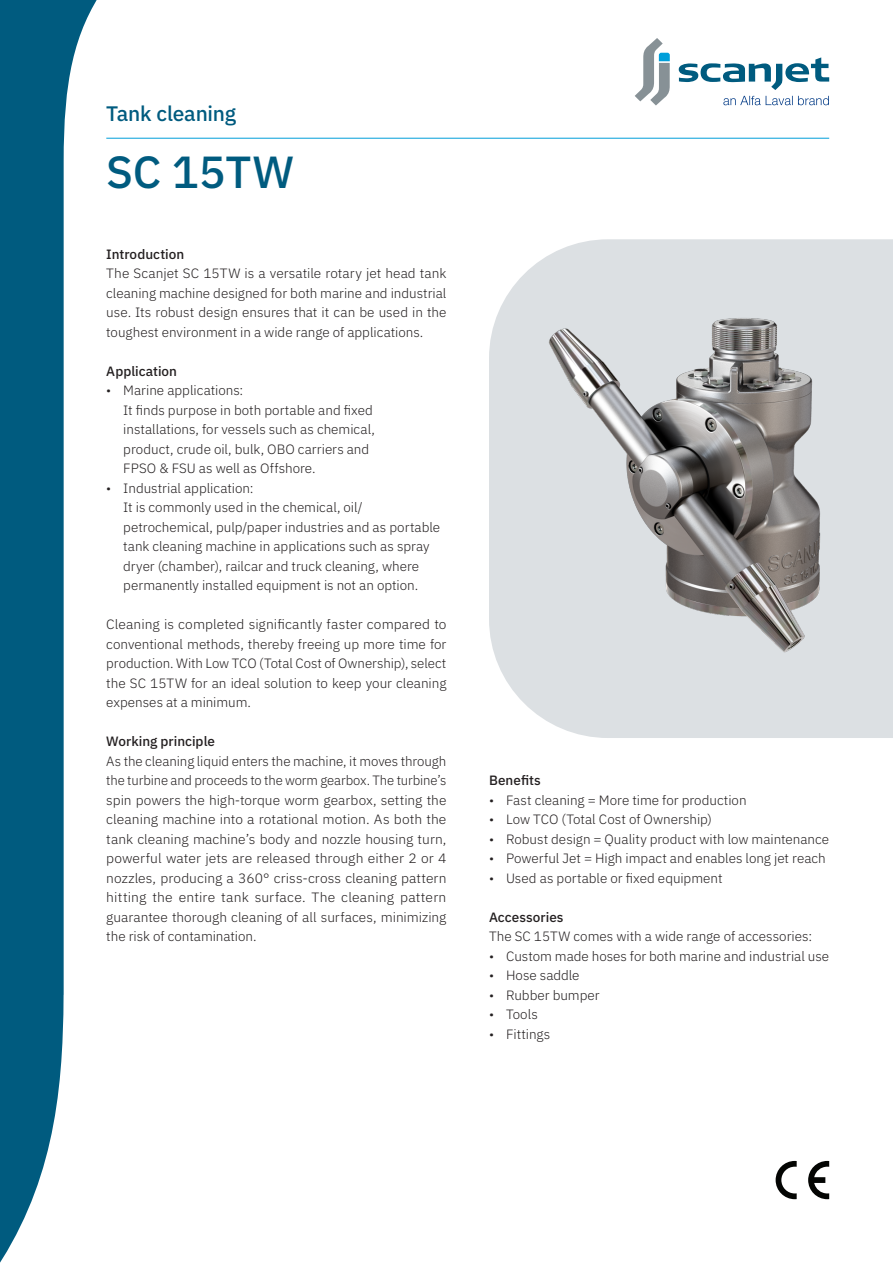
<style>
.page{position:relative;width:893px;height:1263px;background:#fff}
.page>*{position:absolute;margin:0;border:0;box-sizing:border-box;transform-origin:0 0}
.product_type{font:45px "IBM Plex Sans Medm";letter-spacing:-.005em;color:#005b7f}
.category{font:21px "IBM Plex Sans Medm";letter-spacing:-.01em;color:#005b7f}
.body{font:300 13.5px/19.5px "IBM Plex Sans";color:#231f20;text-align:justify}
.t1{font:13.5px "IBM Plex Sans Medm";letter-spacing:.005em;color:#231f20}
</style>
<div class="page">
<div style="left:489px;top:239px;width:404px;height:499px;background:#dce0e3"></div>
<svg style="left:776px;top:1161px;width:21px;height:38px"></svg>
<svg style="left:808px;top:1161px;width:21px;height:38px"></svg>
<img style="left:546px;top:316px;width:276px;height:339px">
<hr style="left:106px;top:138px;width:723px;height:1px;background:#009fda">
<svg style="left:0;top:0;width:97px;height:1263px;fill:#005b7f"></svg>
<svg style="left:723px;top:96px;width:106px;height:9px"></svg>
<svg style="left:635px;top:38px;width:35px;height:67px"></svg>
<svg style="left:679px;top:57px;width:150px;height:33px"></svg>
<p class="category" style="left:106px;top:97px;width:131px">Tank cleaning</p>
<p class="product_type" style="left:106px;top:137px;width:189px">SC 15TW</p>
<p class="t1" style="left:106px;top:243px;width:79px">Introduction</p>
<p class="body" style="left:106px;top:263px;width:342px">The Scanjet SC 15TW is a versatile rotary jet head tank cleaning machine designed for both marine and industrial use. Its robust design ensures that it can be used in the toughest environment in a wide range of applications.</p>
<p class="t1" style="left:106px;top:360px;width:72px">Application</p>
<p class="body" style="left:123px;top:380px;width:253px;text-align:left;text-indent:-17px">• Marine applications:<br>It finds purpose in both portable and fixed installations, for vessels such as chemical, product, crude oil, bulk, OBO carriers and FPSO &amp; FSU as well as Offshore.</p>
<p class="body" style="left:123px;top:477px;width:318px;text-align:left;text-indent:-17px">• Industrial application:<br>It is commonly used in the chemical, oil/ petrochemical, pulp/paper industries and as portable tank cleaning machine in applications such as spray dryer (chamber), railcar and truck cleaning, where permanently installed equipment is not an option.</p>
<p class="body" style="left:106px;top:614px;width:342px">Cleaning is completed significantly faster compared to conventional methods, thereby freeing up more time for production. With Low TCO (Total Cost of Ownership), select the SC 15TW for an ideal solution to keep your cleaning expenses at a minimum.</p>
<p class="t1" style="left:106px;top:731px;width:110px">Working principle</p>
<p class="body" style="left:106px;top:750px;width:342px">As the cleaning liquid enters the machine, it moves through the turbine and proceeds to the worm gearbox. The turbine’s spin powers the high-torque worm gearbox, setting the cleaning machine into a rotational motion. As both the tank cleaning machine’s body and nozzle housing turn, powerful water jets are released through either 2 or 4 nozzles, producing a 360° criss-cross cleaning pattern hitting the entire tank surface. The cleaning pattern guarantee thorough cleaning of all surfaces, minimizing the risk of contamination.</p>
<p class="t1" style="left:489px;top:770px;width:53px">Benefits</p>
<p class="body" style="left:489px;top:789px;width:259px">• Fast cleaning = More time for production</p>
<p class="body" style="left:489px;top:809px;width:224px">• Low TCO (Total Cost of Ownership)</p>
<p class="body" style="left:489px;top:828px;width:342px">• Robust design = Quality product with low maintenance</p>
<p class="body" style="left:489px;top:848px;width:338px">• Powerful Jet = High impact and enables long jet reach</p>
<p class="body" style="left:489px;top:867px;width:235px">• Used as portable or fixed equipment</p>
<p class="t1" style="left:489px;top:906px;width:76px">Accessories</p>
<p class="body" style="left:489px;top:926px;width:325px">The SC 15TW comes with a wide range of accessories:</p>
<p class="body" style="left:489px;top:945px;width:342px">• Custom made hoses for both marine and industrial use</p>
<p class="body" style="left:489px;top:965px;width:92px">• Hose saddle</p>
<p class="body" style="left:489px;top:984px;width:112px">• Rubber bumper</p>
<p class="body" style="left:489px;top:1004px;width:50px">• Tools</p>
<p class="body" style="left:489px;top:1023px;width:63px">• Fittings</p>
</div>
